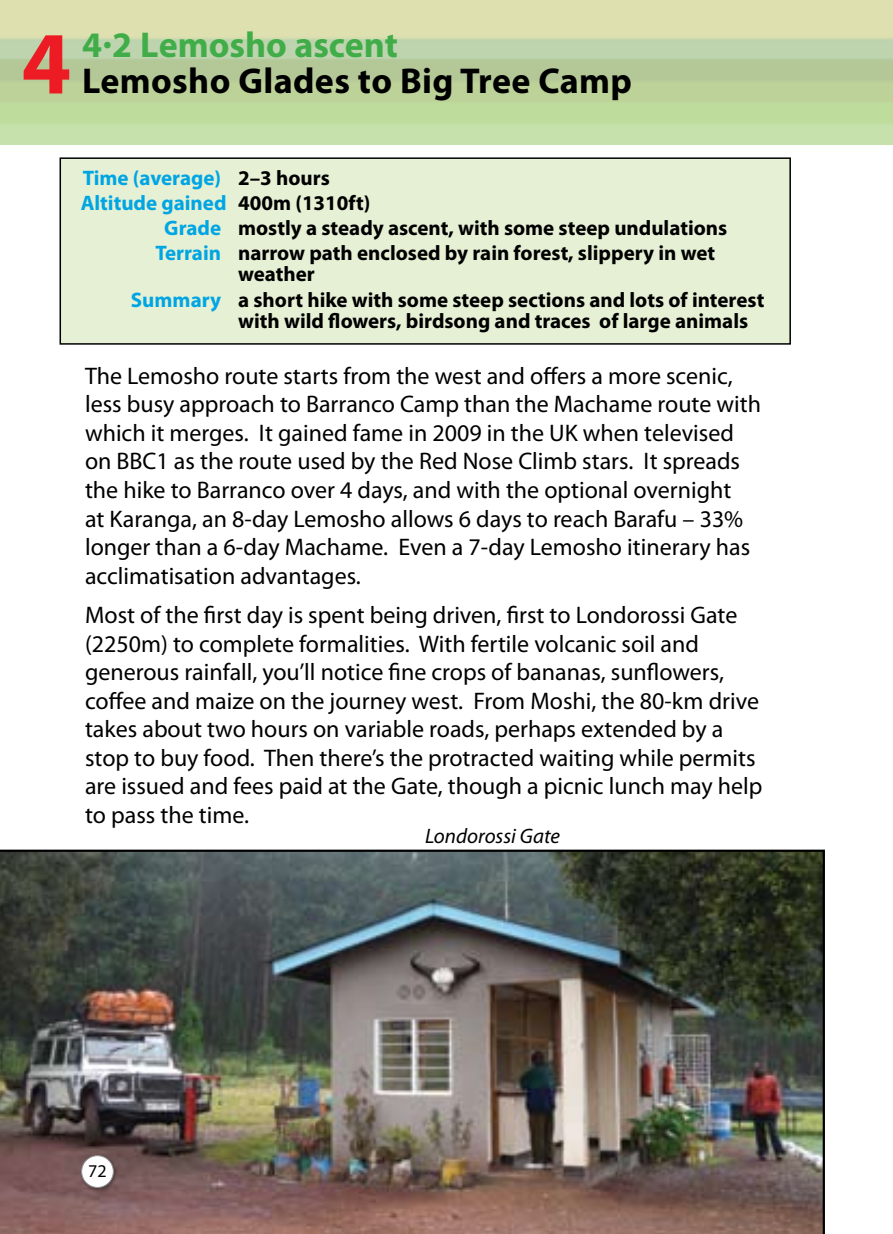
<style>
.page{position:relative;width:893px;height:1234px;background:#fff}
.page>*{position:absolute;margin:0;border:0;box-sizing:border-box;transform-origin:0 0}
.t1{font:700 89.4px "Myriad Pro";color:#ed1c24}
.t2{font:700 36px "Myriad Pro";letter-spacing:.01em;color:#000}
.t3{font:700 36px "Myriad";color:#41ad49}
.t4{font:24px/28.5px "Myriad Pro";color:#000}
.t5{font:700 21px/25.2px "Myriad Pro";color:#000}
.t6{font:700 21px "Myriad Pro";color:#00a5e4}
.t7{font:italic 21px "Myriad Pro";color:#000}
.t8{font:18px "Myriad Pro";color:#000}
.s1{font-family:"Myriad Pro"}
.s2{color:#000}
.s3{color:#00a5e4}
</style>
<div class="page">
<img style="left:0;top:849px;width:825px;height:384px">
<div style="left:60px;top:157px;width:731px;height:187px;background:#e5f0d4;border:2px solid #000"></div>
<div style="left:79px;top:1152px;width:70px;height:61px;background:#000;opacity:.4"></div>
<div style="left:82px;top:1155px;width:31px;height:32px;background:#fff;border-radius:50%"></div>
<div style="left:81px;top:1154px;width:33px;height:33px;border:1px solid #939598;border-radius:50%"></div>
<h1 class="t1" style="left:22px;top:5px;width:51px">4</h1>
<h2 class="t3" style="left:82px;top:27px;width:317px"><span class="s1">4</span><sup>.</sup><span class="s1">2 L</span>emosho ascent</h2>
<h2 class="t2" style="left:82px;top:58px;width:551px">Lemosho Glades to Big Tree Camp</h2>
<p class="t6" style="left:83px;top:164px;width:249px">Time (average) <span class="s2">2–3 hours</span></p>
<p class="t6" style="left:81px;top:189px;width:291px">Altitude gained <span class="s2">400m (1310ft)</span></p>
<p class="t5" style="left:164px;top:215px;width:565px"><span class="s3">Grade</span> mostly a steady ascent, with some steep undulations</p>
<p class="t5" style="left:155px;top:240px;width:561px"><span class="s3">Terrain</span> narrow path enclosed by rain forest, slippery in wet</p>
<p class="t5" style="left:131px;top:261px;width:635px;text-indent:107px">weather<br><span class="s3">Summary</span> a short hike with some steep sections and lots of interest</p>
<p class="t5" style="left:238px;top:307px;width:512px">with wild flowers, birdsong and traces of large animals</p>
<p class="t4" style="left:85px;top:361px;width:677px">The Lemosho route starts from the west and offers a more scenic, less busy approach to Barranco Camp than the Machame route with which it merges. It gained fame in 2009 in the UK when televised on BBC1 as the route used by the Red Nose Climb stars. It spreads the hike to Barranco over 4 days, and with the optional overnight<br>at Karanga, an 8-day Lemosho allows 6 days to reach Barafu – 33% longer than a 6-day Machame. Even a 7-day Lemosho itinerary has acclimatisation advantages.</p>
<p class="t4" style="left:85px;top:600px;width:679px">Most of the first day is spent being driven, first to Londorossi Gate (2250m) to complete formalities. With fertile volcanic soil and generous rainfall, you’ll notice fine crops of bananas, sunflowers, coffee and maize on the journey west. From Moshi, the 80-km drive takes about two hours on variable roads, perhaps extended by a stop to buy food. Then there’s the protracted waiting while permits are issued and fees paid at the Gate, though a picnic lunch may help to pass the time.</p>
<p class="t7" style="left:425px;top:822px;width:136px">Londorossi Gate</p>
<p class="t8" style="left:88px;top:1159px;width:20px">72</p>
</div>
